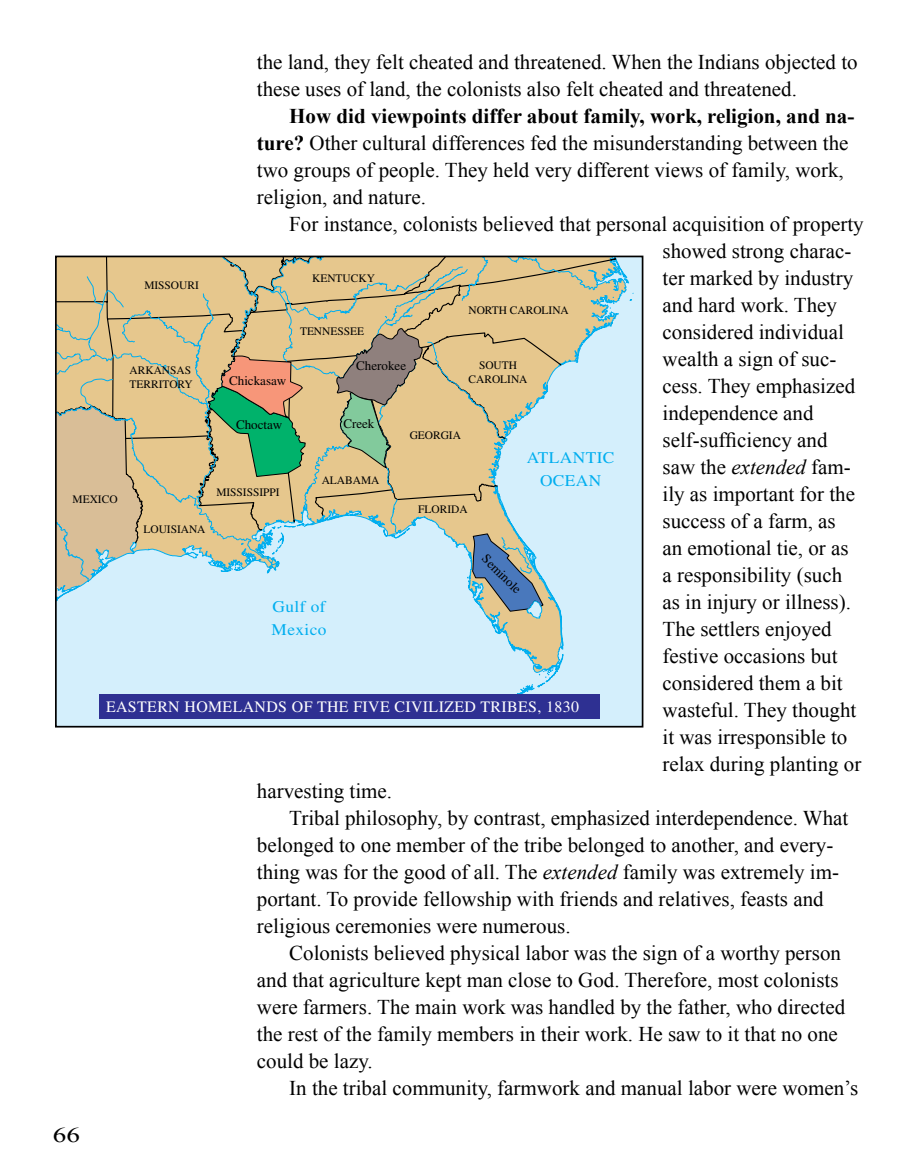
<style>
.page{position:relative;width:918px;height:1175px;background:#fff}
.page>*{position:absolute;margin:0;border:0;box-sizing:border-box;transform-origin:0 0}
.t1{font:21px/27px "Times New Roman";color:#000}
.t2{font:21px "Times New Roman";color:#000;scale:1.3 1}
.t3{font:16.35px/22.8px "AWPC Times";letter-spacing:.025em;color:#00aeef;scale:1.06 1}
.t4{font:15.9px "AWPC Times";letter-spacing:.025em;color:#fff}
.t5{font:13.05px "AWPC Times";color:#000}
.t6{font:11.4px/13.6px "AWPC Times";color:#000}
.s1{font-weight:700}
.s2{font-style:italic}
</style>
<div class="page">
<svg style="left:58px;top:255px;width:586px;height:472px;background:#cbd0bc"></svg>
<div style="left:55px;top:255px;width:588px;height:472px;border:2px solid #000"></div>
<div style="left:99px;top:694px;width:501px;height:24px;background:#2e3092"></div>
<p class="t1" style="left:257px;top:48px;width:602px">the land, they felt cheated and threatened. When the Indians objected to these uses of land, the colonists also felt cheated and threatened.</p>
<p class="t1" style="left:257px;top:102px;width:599px;text-indent:32px"><span class="s1">How did viewpoints differ about family, work, religion, and na&shy;ture?</span> Other cultural differences fed the misunderstanding between the two groups of people. They held very different views of family, work, religion, and nature.</p>
<p class="t1" style="left:289px;top:210px;width:576px">For instance, colonists believed that personal acquisition of property</p>
<p class="t1" style="left:663px;top:237px;width:190px">showed strong charac-</p>
<p class="t1" style="left:663px;top:264px;width:192px">ter marked by industry</p>
<p class="t1" style="left:663px;top:291px;width:176px">and hard work. They</p>
<p class="t1" style="left:663px;top:318px;width:183px">considered individual</p>
<p class="t1" style="left:663px;top:345px;width:175px">wealth a sign of suc-</p>
<p class="t1" style="left:663px;top:372px;width:194px">cess. They emphasized</p>
<p class="t1" style="left:663px;top:399px;width:153px">independence and</p>
<p class="t1" style="left:663px;top:426px;width:167px">self-sufficiency and</p>
<p class="t1" style="left:663px;top:453px;width:190px">saw the <span class="s2">extended</span> fam-</p>
<p class="t1" style="left:663px;top:480px;width:194px">ily as important for the</p>
<p class="t1" style="left:663px;top:507px;width:175px">success of a farm, as</p>
<p class="t1" style="left:663px;top:534px;width:188px">an emotional tie, or as</p>
<p class="t1" style="left:663px;top:561px;width:181px">a responsibility (such</p>
<p class="t1" style="left:663px;top:588px;width:190px">as in injury or illness).</p>
<p class="t1" style="left:663px;top:615px;width:171px">The settlers enjoyed</p>
<p class="t1" style="left:663px;top:642px;width:176px">festive occasions but</p>
<p class="t1" style="left:663px;top:669px;width:182px">considered them a bit</p>
<p class="t1" style="left:663px;top:696px;width:195px">wasteful. They thought</p>
<p class="t1" style="left:663px;top:723px;width:186px">it was irresponsible to</p>
<p class="t1" style="left:663px;top:750px;width:200px">relax during planting or</p>
<p class="t1" style="left:257px;top:777px;width:137px">harvesting time.</p>
<p class="t1" style="left:289px;top:804px;width:561px">Tribal philosophy, by contrast, emphasized interdependence. What</p>
<p class="t1" style="left:257px;top:831px;width:578px">belonged to one member of the tribe belonged to another, and every-</p>
<p class="t1" style="left:257px;top:858px;width:584px">thing was for the good of all. The <span class="s2">extended</span> family was extremely im-</p>
<p class="t1" style="left:257px;top:885px;width:568px">portant. To provide fellowship with friends and relatives, feasts and</p>
<p class="t1" style="left:257px;top:912px;width:315px">religious ceremonies were numerous.</p>
<p class="t1" style="left:289px;top:939px;width:553px">Colonists believed physical labor was the sign of a worthy person</p>
<p class="t1" style="left:257px;top:966px;width:583px">and that agriculture kept man close to God. Therefore, most colonists</p>
<p class="t1" style="left:257px;top:993px;width:590px">were farmers. The main work was handled by the father, who directed</p>
<p class="t1" style="left:257px;top:1020px;width:582px">the rest of the family members in their work. He saw to it that no one</p>
<p class="t1" style="left:257px;top:1047px;width:117px">could be lazy.</p>
<p class="t1" style="left:289px;top:1074px;width:570px">In the tribal community, farmwork and manual labor were women’s</p>
<p class="t6" style="left:312px;top:271px;width:64px">KENTUCKY</p>
<p class="t6" style="left:144px;top:278px;width:56px">MISSOURI</p>
<p class="t6" style="left:468px;top:303px;width:102px">NORTH CAROLINA</p>
<p class="t6" style="left:300px;top:324px;width:66px">TENNESSEE</p>
<p class="t5" style="left:356px;top:358px;width:51px">Cherokee</p>
<p class="t6" style="left:469px;top:358px;width:60px;text-align:center">SOUTH<br>CAROLINA</p>
<p class="t6" style="left:130px;top:363px;width:65px">ARKANSAS<br>TERRITORY</p>
<p class="t5" style="left:229px;top:372px;width:59px">Chickasaw</p>
<p class="t5" style="left:343px;top:416px;width:33px">Creek</p>
<p class="t5" style="left:236px;top:417px;width:48px">Choctaw</p>
<p class="t6" style="left:410px;top:428px;width:53px">GEORGIA</p>
<p class="t3" style="left:527px;top:446px;width:84px;text-align:center">ATLANTIC<br>OCEAN</p>
<p class="t6" style="left:322px;top:473px;width:59px">ALABAMA</p>
<p class="t6" style="left:216px;top:485px;width:65px">MISSISSIPPI</p>
<p class="t6" style="left:73px;top:492px;width:46px">MEXICO</p>
<p class="t6" style="left:418px;top:502px;width:51px">FLORIDA</p>
<p class="t6" style="left:143px;top:522px;width:64px">LOUISIANA</p>
<p class="t5" style="left:490px;top:551px;width:51px;rotate:45deg">Seminole</p>
<p class="t3" style="left:272px;top:595px;width:53px">Gulf of<br>Mexico</p>
<p class="t4" style="left:106px;top:696px;width:474px">EASTERN HOMELANDS OF THE FIVE CIVILIZED TRIBES, 1830</p>
<p class="t2" style="left:53px;top:1121px;width:23px">66</p>
</div>
